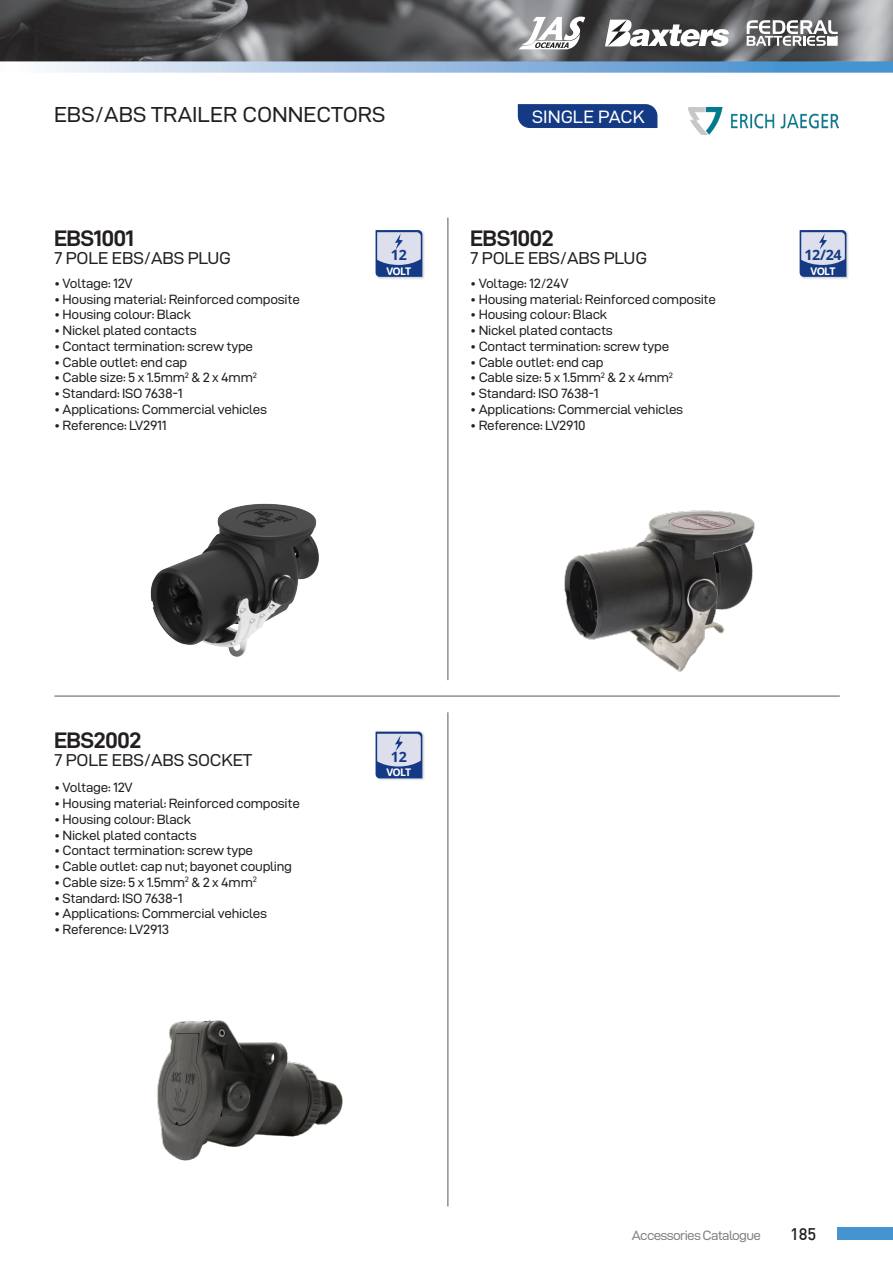
<style>
.page{position:relative;width:893px;height:1263px;background:#fff}
.page>*{position:absolute;margin:0;border:0;box-sizing:border-box;transform-origin:0 0}
.t1{font:22.5px "D DIN Exp Bold";letter-spacing:-.03em;color:#231f20}
.t2{font:21.75px "D DIN Exp";color:#231f20}
.t3{font:18px "D DIN Exp";color:#fff}
.t4{font:17.25px "D DIN Exp";letter-spacing:-.01em;color:#231f20}
.t5{font:500 16.5px "DIN";color:#231f20}
.In-Page_bullet_point{font:700 14.25px "Open Sans";letter-spacing:-.02em;color:#143a85}
.t6{font:13.5px "D DIN Exp";letter-spacing:-.02em;color:#231f20}
.t7{font:13.5px "D DIN Exp";letter-spacing:-.05em;color:#818285}
.In-Page_bullet_point-2{font:700 10.5px "Open Sans";letter-spacing:-.075em;color:#fff}
</style>
<div class="page">
<img style="left:0;top:0;width:893px;height:61px">
<div style="left:837px;top:1228px;width:56px;height:12px;background:#4594d0"></div>
<svg style="left:0;top:61px;width:893px;height:12px;background:#99bcde"></svg>
<svg style="left:747px;top:20px;width:91px;height:26px"></svg>
<svg style="left:519px;top:17px;width:66px;height:32px"></svg>
<svg style="left:605px;top:20px;width:124px;height:26px"></svg>
<hr style="left:54px;top:696px;width:786px;height:1px;background:#57585a">
<hr style="left:448px;top:712px;width:1px;height:494px;background:#57585a">
<hr style="left:448px;top:218px;width:1px;height:462px;background:#57585a">
<img style="left:157px;top:1020px;width:186px;height:141px">
<div style="left:374px;top:731px;width:51px;height:50px;background:#231f20;opacity:.2"></div>
<svg style="left:376px;top:732px;width:46px;height:46px;background:#91a0c5"></svg>
<img style="left:564px;top:510px;width:191px;height:162px">
<div style="left:798px;top:229px;width:51px;height:50px;background:#231f20;opacity:.2"></div>
<svg style="left:800px;top:230px;width:46px;height:47px;background:#8f9fc4"></svg>
<img style="left:150px;top:503px;width:169px;height:154px">
<div style="left:374px;top:229px;width:51px;height:50px;background:#231f20;opacity:.2"></div>
<svg style="left:376px;top:230px;width:46px;height:47px;background:#8f9fc4"></svg>
<img style="left:688px;top:107px;width:151px;height:28px">
<div style="left:518px;top:104px;width:139px;height:24px;background:#143a85"></div>
<p class="t2" style="left:54px;top:103px;width:333px">EBS/ABS TRAILER CONNECTORS</p>
<h3 class="t3" style="left:532px;top:107px;width:114px">SINGLE PACK</h3>
<p class="t1" style="left:54px;top:226px;width:81px">EBS1001</p>
<p class="t4" style="left:54px;top:249px;width:179px">7 POLE EBS/ABS PLUG</p>
<p class="t6" style="left:54px;top:276px;width:80px">• Voltage: 12V</p>
<p class="t6" style="left:54px;top:292px;width:247px">• Housing material: Reinforced composite</p>
<p class="t6" style="left:54px;top:307px;width:139px">• Housing colour: Black</p>
<p class="t6" style="left:54px;top:323px;width:144px">• Nickel plated contacts</p>
<p class="t6" style="left:54px;top:339px;width:201px">• Contact termination: screw type</p>
<p class="t6" style="left:54px;top:355px;width:135px">• Cable outlet: end cap</p>
<p class="t6" style="left:54px;top:370px;width:204px">• Cable size: 5 x 1.5mm<sup>2</sup> &amp; 2 x 4mm<sup>2</sup></p>
<p class="t6" style="left:54px;top:386px;width:130px">• Standard: ISO 7638-1</p>
<p class="t6" style="left:54px;top:402px;width:215px">• Applications: Commercial vehicles</p>
<p class="t6" style="left:54px;top:418px;width:114px">• Reference: LV2911</p>
<p class="In-Page_bullet_point" style="left:391px;top:245px;width:17px">12</p>
<p class="In-Page_bullet_point-2" style="left:387px;top:264px;width:26px">VOLT</p>
<p class="t1" style="left:470px;top:226px;width:85px">EBS1002</p>
<p class="t4" style="left:470px;top:249px;width:179px">7 POLE EBS/ABS PLUG</p>
<p class="t6" style="left:470px;top:276px;width:100px">• Voltage: 12/24V</p>
<p class="t6" style="left:470px;top:292px;width:247px">• Housing material: Reinforced composite</p>
<p class="t6" style="left:470px;top:307px;width:139px">• Housing colour: Black</p>
<p class="t6" style="left:470px;top:323px;width:144px">• Nickel plated contacts</p>
<p class="t6" style="left:470px;top:339px;width:201px">• Contact termination: screw type</p>
<p class="t6" style="left:470px;top:355px;width:135px">• Cable outlet: end cap</p>
<p class="t6" style="left:470px;top:370px;width:204px">• Cable size: 5 x 1.5mm<sup>2</sup> &amp; 2 x 4mm<sup>2</sup></p>
<p class="t6" style="left:470px;top:386px;width:130px">• Standard: ISO 7638-1</p>
<p class="t6" style="left:470px;top:402px;width:215px">• Applications: Commercial vehicles</p>
<p class="t6" style="left:470px;top:418px;width:117px">• Reference: LV2910</p>
<p class="In-Page_bullet_point" style="left:804px;top:245px;width:39px">12/24</p>
<p class="In-Page_bullet_point-2" style="left:811px;top:264px;width:26px">VOLT</p>
<h1 class="t1" style="left:54px;top:727px;width:89px">EBS2002</h1>
<p class="t4" style="left:54px;top:750px;width:200px">7 POLE EBS/ABS SOCKET</p>
<p class="t6" style="left:54px;top:780px;width:80px">• Voltage: 12V</p>
<p class="t6" style="left:54px;top:796px;width:247px">• Housing material: Reinforced composite</p>
<p class="t6" style="left:54px;top:812px;width:139px">• Housing colour: Black</p>
<p class="t6" style="left:54px;top:828px;width:144px">• Nickel plated contacts</p>
<p class="t6" style="left:54px;top:843px;width:201px">• Contact termination: screw type</p>
<p class="t6" style="left:54px;top:859px;width:240px">• Cable outlet: cap nut; bayonet coupling</p>
<p class="t6" style="left:54px;top:875px;width:204px">• Cable size: 5 x 1.5mm<sup>2</sup> &amp; 2 x 4mm<sup>2</sup></p>
<p class="t6" style="left:54px;top:891px;width:130px">• Standard: ISO 7638-1</p>
<p class="t6" style="left:54px;top:906px;width:215px">• Applications: Commercial vehicles</p>
<p class="t6" style="left:54px;top:922px;width:117px">• Reference: LV2913</p>
<p class="In-Page_bullet_point" style="left:391px;top:747px;width:17px">12</p>
<p class="In-Page_bullet_point-2" style="left:387px;top:765px;width:26px">VOLT</p>
<p class="t7" style="left:632px;top:1228px;width:131px">Accessories Catalogue</p>
<p class="t5" style="left:790px;top:1223px;width:28px">185</p>
</div>
